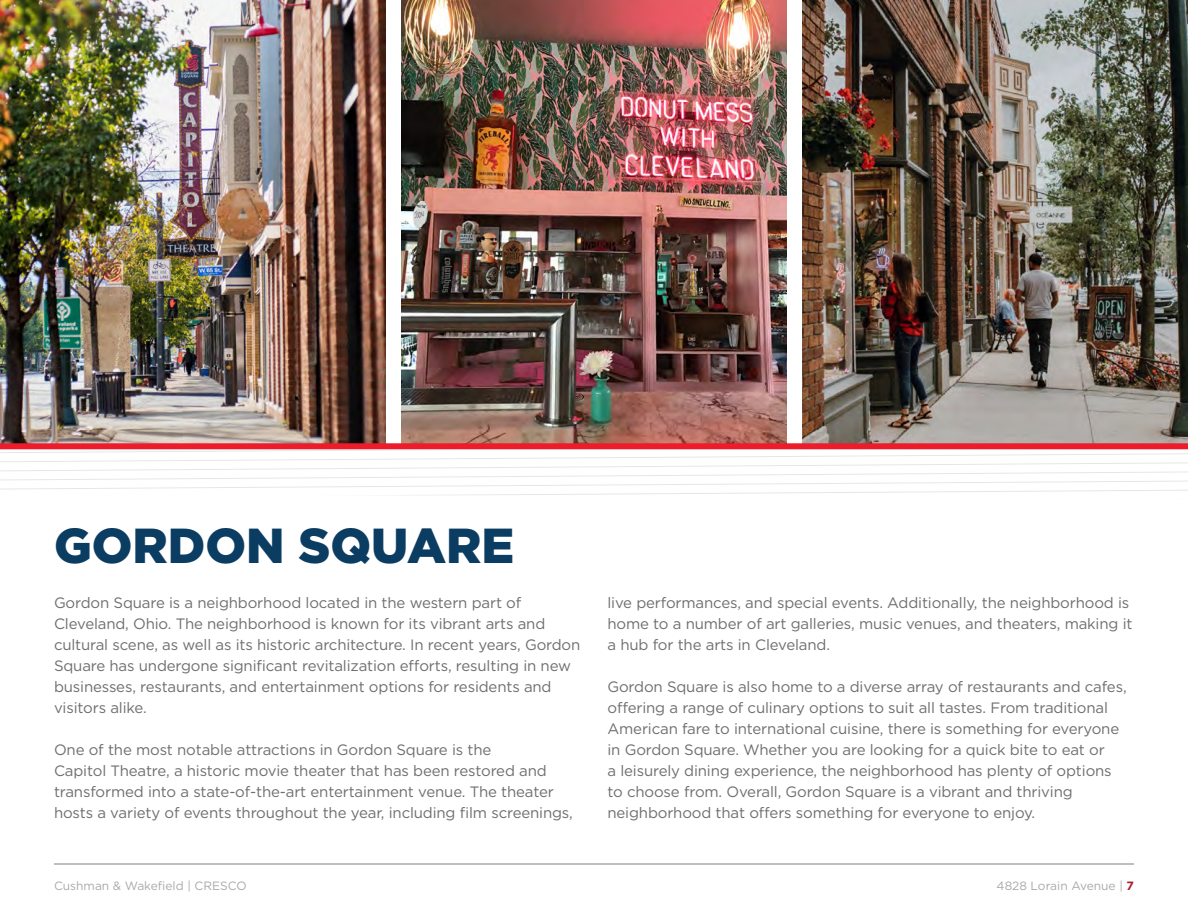
<style>
.page{position:relative;width:1188px;height:918px;background:#fff}
.page>*{position:absolute;margin:0;border:0;box-sizing:border-box;transform-origin:0 0}
.t1{font:900 49.05px "Gotham";color:#0b3c61}
.t2{font:15px/21px "Gotham";letter-spacing:-.01em;color:#6d6e71}
.t3{font:12px "Gotham";color:#aaa9aa}
.s1{font-weight:700;color:#ac1e2d}
</style>
<div class="page">
<hr style="left:54px;top:863px;width:1080px;height:2px;background:#aaa9aa">
<img style="left:0;top:0;width:385px;height:443px">
<img style="left:401px;top:0;width:386px;height:443px">
<img style="left:802px;top:0;width:386px;height:443px">
<svg style="left:0;top:449px;width:1188px;height:46px"></svg>
<div style="left:0;top:443px;width:1188px;height:6px;background:#ed1c2b"></div>
<h1 class="t1" style="left:54px;top:512px;width:462px">GORDON SQUARE</h1>
<p class="t2" style="left:54px;top:591px;width:528px">Gordon Square is a neighborhood located in the western part of Cleveland, Ohio. The neighborhood is known for its vibrant arts and cultural scene, as well as its historic architecture. In recent years, Gordon Square has undergone significant revitalization efforts, resulting in new businesses, restaurants, and entertainment options for residents and visitors alike.</p>
<p class="t2" style="left:54px;top:738px;width:520px">One of the most notable attractions in Gordon Square is the<br>Capitol Theatre, a historic movie theater that has been restored and transformed into a state-of-the-art entertainment venue. The theater hosts a variety of events throughout the year, including film screenings,</p>
<p class="t2" style="left:608px;top:591px;width:527px">live performances, and special events. Additionally, the neighborhood is home to a number of art galleries, music venues, and theaters, making it a hub for the arts in Cleveland.</p>
<p class="t2" style="left:608px;top:675px;width:521px">Gordon Square is also home to a diverse array of restaurants and cafes, offering a range of culinary options to suit all tastes. From traditional American fare to international cuisine, there is something for everyone in Gordon Square. Whether you are looking for a quick bite to eat or<br>a leisurely dining experience, the neighborhood has plenty of options to choose from. Overall, Gordon Square is a vibrant and thriving neighborhood that offers something for everyone to enjoy.</p>
<p class="t3" style="left:54px;top:878px;width:194px">Cushman &amp; Wakefield | CRESCO</p>
<p class="t3" style="left:997px;top:878px;width:139px">4828 Lorain Avenue | <span class="s1">7</span></p>
</div>
